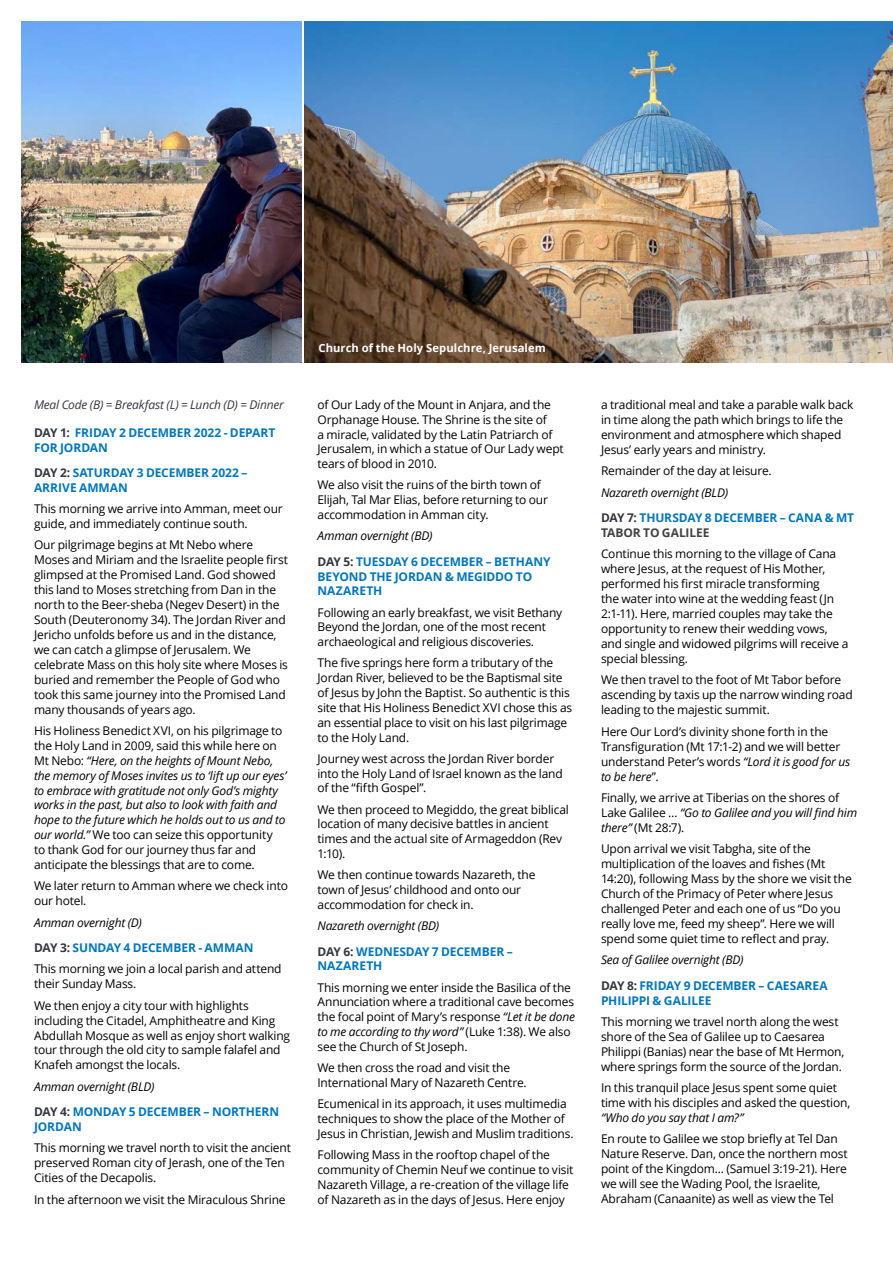
<style>
.page{position:relative;width:893px;height:1263px;background:#fff}
.page>*{position:absolute;margin:0;border:0;box-sizing:border-box;transform-origin:0 0}
.t1{font:12px/14.9px "Open Sans";letter-spacing:-.015em;color:#000}
.t2{font:italic 12px/14.9px "Open Sans";letter-spacing:-.015em;color:#000}
.t3{font:700 12px/14.9px "Open Sans";letter-spacing:-.01em;color:#0077be}
.t4{font:italic 12px "Open Sans";letter-spacing:-.015em;color:#343741}
.t5{font:700 12px "Open Sans";letter-spacing:-.01em;color:#414042}
.t6{font:700 11.25px "Open Sans";letter-spacing:.01em;color:#fff}
.s1{color:#343741}
.s2{font-style:normal}
.s3{font-weight:400;font-style:italic;color:#000}
.s4{font-weight:700;font-style:normal;color:#343741}
.s5{font-weight:700;font-style:normal;color:#0077be}
.s6{font-style:italic}
</style>
<div class="page">
<img style="left:304px;top:21px;width:589px;height:342px">
<img style="left:21px;top:21px;width:280px;height:342px">
<p class="t4" style="left:34px;top:396px;width:251px">Meal Code (B) = Breakfast (L) = Lunch (D) = Dinner</p>
<p class="t3" style="left:34px;top:424px;width:243px"><span class="s1">DAY 1:</span> FRIDAY 2 DECEMBER 2022 - DEPART<br>FOR JORDAN</p>
<p class="t3" style="left:34px;top:465px;width:215px"><span class="s1">DAY 2:</span> SATURDAY 3 DECEMBER 2022 –<br>ARRIVE AMMAN</p>
<p class="t1" style="left:34px;top:501px;width:250px">This morning we arrive into Amman, meet our guide, and immediately continue south.</p>
<p class="t1" style="left:34px;top:537px;width:256px">Our pilgrimage begins at Mt Nebo where Moses and Miriam and the Israelite people first glimpsed at the Promised Land. God showed this land to Moses stretching from Dan in the north to the Beer-sheba (Negev Desert) in the South (Deuteronomy 34). The Jordan River and Jericho unfolds before us and in the distance, we can catch a glimpse of Jerusalem. We celebrate Mass on this holy site where Moses is buried and remember the People of God who took this same journey into the Promised Land many thousands of years ago.</p>
<p class="t2" style="left:34px;top:723px;width:254px"><span class="s2">His Holiness Benedict XVI, on his pilgrimage to the Holy Land in 2009, said this while here on Mt Nebo:</span> “Here, on the heights of Mount Nebo, the memory of Moses invites us to ‘lift up our eyes’ to embrace with gratitude not only God’s mighty works in the past, but also to look with faith and hope to the future which he holds out to us and to our world.” <span class="s2">We too can seize this opportunity to thank God for our journey thus far and anticipate the blessings that are to come.</span></p>
<p class="t1" style="left:34px;top:878px;width:255px">We later return to Amman where we check into our hotel.</p>
<p class="t3" style="left:34px;top:909px;width:221px;line-height:25.5px"><span class="s3">Amman overnight (D)<br></span><span class="s1">DAY 3:</span> SUNDAY 4 DECEMBER - AMMAN</p>
<p class="t1" style="left:34px;top:961px;width:249px">This morning we join a local parish and attend their Sunday Mass.</p>
<p class="t1" style="left:34px;top:997px;width:258px">We then enjoy a city tour with highlights including the Citadel, Amphitheatre and King Abdullah Mosque as well as enjoy short walking tour through the old city to sample falafel and Knafeh amongst the locals.</p>
<p class="t3" style="left:34px;top:1073px;width:247px;line-height:25.5px"><span class="s3">Amman overnight (BLD)<br></span><span class="s1">DAY 4:</span> MONDAY 5 DECEMBER – NORTHERN</p>
<p class="t3" style="left:34px;top:1119px;width:49px">JORDAN</p>
<p class="t1" style="left:34px;top:1140px;width:258px">This morning we travel north to visit the ancient preserved Roman city of Jerash, one of the Ten<br>Cities of the Decapolis.</p>
<p class="t1" style="left:34px;top:1191px;width:253px">In the afternoon we visit the Miraculous Shrine</p>
<p class="t6" style="left:318px;top:339px;width:229px">Church of the Holy Sepulchre, Jerusalem</p>
<p class="t1" style="left:317px;top:397px;width:248px">of Our Lady of the Mount in Anjara, and the Orphanage House. The Shrine is the site of<br>a miracle, validated by the Latin Patriarch of Jerusalem, in which a statue of Our Lady wept tears of blood in 2010.</p>
<p class="t1" style="left:317px;top:477px;width:232px">We also visit the ruins of the birth town of<br>Elijah, Tal Mar Elias, before returning to our accommodation in Amman city.</p>
<p class="t3" style="left:317px;top:523px;width:235px;line-height:25.5px"><span class="s3">Amman overnight (BD)<br></span><span class="s1">DAY 5:</span> TUESDAY 6 DECEMBER – BETHANY</p>
<p class="t3" style="left:317px;top:568px;width:216px">BEYOND THE JORDAN &amp; MEGIDDO TO<br>NAZARETH</p>
<p class="t1" style="left:317px;top:604px;width:246px">Following an early breakfast, we visit Bethany<br>Beyond the Jordan, one of the most recent archaeological and religious discoveries.</p>
<p class="t1" style="left:317px;top:655px;width:256px">The five springs here form a tributary of the Jordan River, believed to be the Baptismal site of Jesus by John the Baptist. So authentic is this site that His Holiness Benedict XVI chose this as an essential place to visit on his last pilgrimage to the Holy Land.</p>
<p class="t1" style="left:317px;top:751px;width:247px">Journey west across the Jordan River border into the Holy Land of Israel known as the land of the “fifth Gospel”.</p>
<p class="t1" style="left:317px;top:801px;width:253px">We then proceed to Megiddo, the great biblical location of many decisive battles in ancient times and the actual site of Armageddon (Rev 1:10).</p>
<p class="t1" style="left:317px;top:867px;width:220px">We then continue towards Nazareth, the town of Jesus’ childhood and onto our accommodation for check in.</p>
<p class="t2" style="left:317px;top:913px;width:197px;line-height:25.5px">Nazareth overnight (BD)<br><span class="s4">DAY 6:</span> <span class="s5">WEDNESDAY 7 DECEMBER –</span></p>
<p class="t3" style="left:317px;top:958px;width:66px">NAZARETH</p>
<p class="t1" style="left:317px;top:979px;width:259px">This morning we enter inside the Basilica of the Annunciation where a traditional cave becomes the focal point of Mary’s response <span class="s6">“Let it be done to me according to thy word”</span> (Luke 1:38). We also see the Church of St Joseph.</p>
<p class="t1" style="left:317px;top:1060px;width:211px">We then cross the road and visit the<br>International Mary of Nazareth Centre.</p>
<p class="t1" style="left:317px;top:1096px;width:258px">Ecumenical in its approach, it uses multimedia techniques to show the place of the Mother of<br>Jesus in Christian, Jewish and Muslim traditions.</p>
<p class="t1" style="left:317px;top:1147px;width:258px">Following Mass in the rooftop chapel of the community of Chemin Neuf we continue to visit Nazareth Village, a re-creation of the village life of Nazareth as in the days of Jesus. Here enjoy</p>
<p class="t1" style="left:601px;top:397px;width:254px">a traditional meal and take a parable walk back in time along the path which brings to life the environment and atmosphere which shaped Jesus’ early years and ministry.</p>
<p class="t1" style="left:601px;top:463px;width:172px">Remainder of the day at leisure.</p>
<p class="t3" style="left:601px;top:479px;width:255px;line-height:25.7px"><span class="s3">Nazareth overnight (BLD)<br></span><span class="s1">DAY 7:</span> THURSDAY 8 DECEMBER – CANA &amp; MT</p>
<p class="t5" style="left:601px;top:524px;width:110px">TABOR TO GALILEE</p>
<p class="t1" style="left:601px;top:546px;width:249px">Continue this morning to the village of Cana where Jesus, at the request of His Mother, performed his first miracle transforming<br>the water into wine at the wedding feast (Jn 2:1-11). Here, married couples may take the opportunity to renew their wedding vows, and single and widowed pilgrims will receive a special blessing.</p>
<p class="t1" style="left:601px;top:672px;width:253px">We then travel to the foot of Mt Tabor before ascending by taxis up the narrow winding road leading to the majestic summit.</p>
<p class="t1" style="left:601px;top:723px;width:251px">Here Our Lord’s divinity shone forth in the Transfiguration (Mt 17:1-2) and we will better understand Peter’s words <span class="s6">“Lord it is good for us to be here</span>”.</p>
<p class="t1" style="left:601px;top:790px;width:258px">Finally, we arrive at Tiberias on the shores of<br>Lake Galilee … <span class="s6">“Go to Galilee and you will find him there”</span> (Mt 28:7).</p>
<p class="t1" style="left:601px;top:841px;width:252px">Upon arrival we visit Tabgha, site of the multiplication of the loaves and fishes (Mt 14:20), following Mass by the shore we visit the Church of the Primacy of Peter where Jesus challenged Peter and each one of us “Do you really love me, feed my sheep”. Here we will spend some quiet time to reflect and pray.</p>
<p class="t2" style="left:601px;top:947px;width:228px;line-height:25.7px">Sea of Galilee overnight (BD)<br><span class="s4">DAY 8:</span> <span class="s5">FRIDAY 9 DECEMBER – CAESAREA</span></p>
<p class="t3" style="left:601px;top:992px;width:112px">PHILIPPI &amp; GALILEE</p>
<p class="t1" style="left:601px;top:1014px;width:245px">This morning we travel north along the west shore of the Sea of Galilee up to Caesarea Philippi (Banias) near the base of Mt Hermon, where springs form the source of the Jordan.</p>
<p class="t1" style="left:601px;top:1080px;width:251px">In this tranquil place Jesus spent some quiet time with his disciples and asked the question,</p>
<p class="t2" style="left:601px;top:1110px;width:144px">“Who do you say that I am?”</p>
<p class="t1" style="left:601px;top:1131px;width:248px">En route to Galilee we stop briefly at Tel Dan Nature Reserve. Dan, once the northern most point of the Kingdom... (Samuel 3:19-21). Here we will see the Wading Pool, the Israelite, Abraham (Canaanite) as well as view the Tel</p>
</div>
